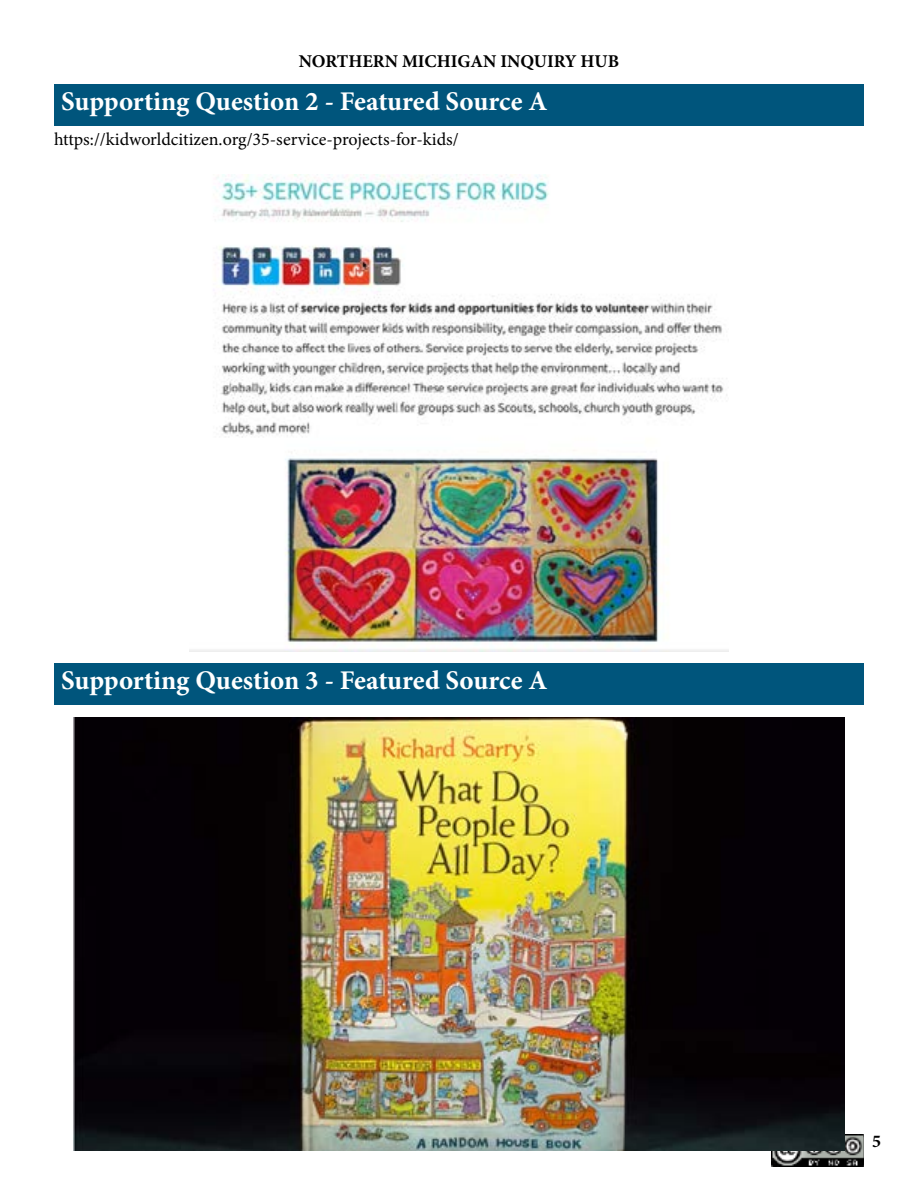
<style>
.page{position:relative;width:918px;height:1188px;background:#fff}
.page>*{position:absolute;margin:0;border:0;box-sizing:border-box;transform-origin:0 0}
.t1{font:700 27px "Minion Pro";letter-spacing:-.005em;color:#fff}
.t2{font:18px "Minion Pro";color:#000}
.t3{font:700 18px "Minion Pro";color:#000}
</style>
<div class="page">
<img style="left:772px;top:1134px;width:92px;height:33px">
<img style="left:190px;top:175px;width:538px;height:477px">
<div style="left:54px;top:85px;width:810px;height:41px;background:#00557c"></div>
<img style="left:73px;top:717px;width:772px;height:433px">
<div style="left:54px;top:664px;width:810px;height:41px;background:#00557c"></div>
<p class="t3" style="left:299px;top:49px;width:322px">NORTHERN MICHIGAN INQUIRY HUB</p>
<p class="t1" style="left:61px;top:82px;width:488px">Supporting Question 2 - Featured Source A</p>
<p class="t2" style="left:54px;top:127px;width:406px">https://kidworldcitizen.org/35-service-projects-for-kids/</p>
<p class="t1" style="left:61px;top:661px;width:488px">Supporting Question 3 - Featured Source A</p>
<p class="t3" style="left:872px;top:1129px;width:10px">5</p>
</div>
